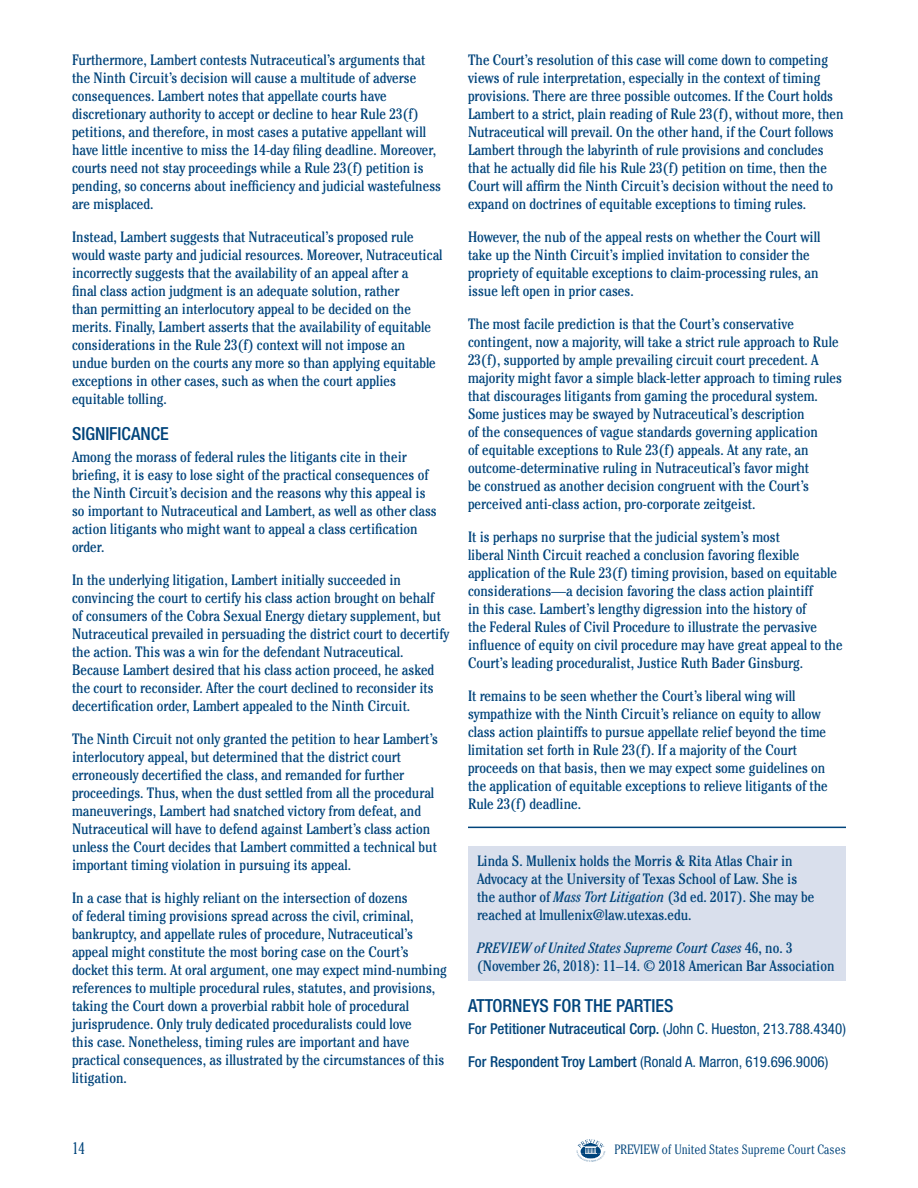
<style>
.page{position:relative;width:918px;height:1188px;background:#fff}
.page>*{position:absolute;margin:0;border:0;box-sizing:border-box;transform-origin:0 0}
.Body_A_Head{font:500 condensed 18px "Helvetica Neue LT Std";color:#00447b}
.t1{font:300 condensed 16.5px "Cheltenham Std";color:#00447b}
.Body{font:condensed 15px/18px "Cheltenham Std";color:#00447b}
.Body_Last_Paragraph{font:condensed 15px/18px "Cheltenham Std";color:#00447b}
.Author_Bio_First{font:condensed 15px/18px "Cheltenham Std";color:#00447b}
.Author_Bio_Last{font:condensed 15px/18px "Cheltenham Std";color:#00447b}
.Attorneys_Briefs{font:500 condensed 15px "Helvetica Neue LT Std";color:#00447b}
.Attorneys_Briefs-2{font:condensed 15px "Helvetica Neue LT Std";color:#00447b}
.t2{font:300 condensed 13.5px "Cheltenham Std";color:#00447b}
.s1{font-style:italic}
.s2{font-weight:400}
.s3{font-weight:500}
</style>
<div class="page">
<svg style="left:576px;top:1139px;width:30px;height:23px"></svg>
<hr style="left:468px;top:827px;width:378px;height:1px;background:#00447b">
<div style="left:468px;top:846px;width:378px;height:84px;background:#d9dfec"></div>
<div style="left:468px;top:930px;width:378px;height:51px;background:#d9dfec"></div>
<p class="Body" style="left:72px;top:50px;width:371px">Furthermore, Lambert contests Nutraceutical’s arguments that the Ninth Circuit’s decision will cause a multitude of adverse consequences. Lambert notes that appellate courts have discretionary authority to accept or decline to hear Rule 23(f) petitions, and therefore, in most cases a putative appellant will have little incentive to miss the 14-day filing deadline. Moreover, courts need not stay proceedings while a Rule 23(f) petition is pending, so concerns about inefficiency and judicial wastefulness are misplaced.</p>
<p class="Body" style="left:72px;top:227px;width:372px">Instead, Lambert suggests that Nutraceutical’s proposed rule would waste party and judicial resources. Moreover, Nutraceutical incorrectly suggests that the availability of an appeal after a<br>final class action judgment is an adequate solution, rather<br>than permitting an interlocutory appeal to be decided on the merits. Finally, Lambert asserts that the availability of equitable considerations in the Rule 23(f) context will not impose an undue burden on the courts any more so than applying equitable exceptions in other cases, such as when the court applies equitable tolling.</p>
<p class="Body_A_Head" style="left:72px;top:422px;width:98px">SIGNIFICANCE</p>
<p class="Body" style="left:72px;top:448px;width:366px">Among the morass of federal rules the litigants cite in their briefing, it is easy to lose sight of the practical consequences of the Ninth Circuit’s decision and the reasons why this appeal is so important to Nutraceutical and Lambert, as well as other class action litigants who might want to appeal a class certification order.</p>
<p class="Body" style="left:72px;top:571px;width:379px">In the underlying litigation, Lambert initially succeeded in convincing the court to certify his class action brought on behalf<br>of consumers of the Cobra Sexual Energy dietary supplement, but Nutraceutical prevailed in persuading the district court to decertify the action. This was a win for the defendant Nutraceutical.<br>Because Lambert desired that his class action proceed, he asked the court to reconsider. After the court declined to reconsider its decertification order, Lambert appealed to the Ninth Circuit.</p>
<p class="Body" style="left:72px;top:730px;width:367px">The Ninth Circuit not only granted the petition to hear Lambert’s interlocutory appeal, but determined that the district court erroneously decertified the class, and remanded for further proceedings. Thus, when the dust settled from all the procedural maneuverings, Lambert had snatched victory from defeat, and Nutraceutical will have to defend against Lambert’s class action unless the Court decides that Lambert committed a technical but important timing violation in pursuing its appeal.</p>
<p class="Body" style="left:72px;top:889px;width:376px">In a case that is highly reliant on the intersection of dozens<br>of federal timing provisions spread across the civil, criminal, bankruptcy, and appellate rules of procedure, Nutraceutical’s appeal might constitute the most boring case on the Court’s docket this term. At oral argument, one may expect mind-numbing references to multiple procedural rules, statutes, and provisions, taking the Court down a proverbial rabbit hole of procedural jurisprudence. Only truly dedicated proceduralists could love<br>this case. Nonetheless, timing rules are important and have practical consequences, as illustrated by the circumstances of this litigation.</p>
<p class="Body" style="left:468px;top:50px;width:377px">The Court’s resolution of this case will come down to competing views of rule interpretation, especially in the context of timing provisions. There are three possible outcomes. If the Court holds Lambert to a strict, plain reading of Rule 23(f), without more, then Nutraceutical will prevail. On the other hand, if the Court follows Lambert through the labyrinth of rule provisions and concludes that he actually did file his Rule 23(f) petition on time, then the Court will affirm the Ninth Circuit’s decision without the need to expand on doctrines of equitable exceptions to timing rules.</p>
<p class="Body" style="left:468px;top:227px;width:354px">However, the nub of the appeal rests on whether the Court will take up the Ninth Circuit’s implied invitation to consider the propriety of equitable exceptions to claim-processing rules, an issue left open in prior cases.</p>
<p class="Body" style="left:468px;top:314px;width:375px">The most facile prediction is that the Court’s conservative contingent, now a majority, will take a strict rule approach to Rule 23(f), supported by ample prevailing circuit court precedent. A majority might favor a simple black-letter approach to timing rules that discourages litigants from gaming the procedural system.<br>Some justices may be swayed by Nutraceutical’s description<br>of the consequences of vague standards governing application<br>of equitable exceptions to Rule 23(f) appeals. At any rate, an outcome-determinative ruling in Nutraceutical’s favor might<br>be construed as another decision congruent with the Court’s perceived anti-class action, pro-corporate zeitgeist.</p>
<p class="Body" style="left:468px;top:527px;width:376px">It is perhaps no surprise that the judicial system’s most<br>liberal Ninth Circuit reached a conclusion favoring flexible application of the Rule 23(f) timing provision, based on equitable considerations—a decision favoring the class action plaintiff<br>in this case. Lambert’s lengthy digression into the history of<br>the Federal Rules of Civil Procedure to illustrate the pervasive influence of equity on civil procedure may have great appeal to the Court’s leading proceduralist, Justice Ruth Bader Ginsburg.</p>
<p class="Body_Last_Paragraph" style="left:468px;top:686px;width:361px">It remains to be seen whether the Court’s liberal wing will sympathize with the Ninth Circuit’s reliance on equity to allow class action plaintiffs to pursue appellate relief beyond the time limitation set forth in Rule 23(f). If a majority of the Court proceeds on that basis, then we may expect some guidelines on the application of equitable exceptions to relieve litigants of the Rule 23(f) deadline.</p>
<p class="Author_Bio_First" style="left:477px;top:851px;width:339px">Linda S. Mullenix holds the Morris &amp; Rita Atlas Chair in Advocacy at the University of Texas School of Law. She is the author of <span class="s1">Mass Tort Litigation</span> (3d ed. 2017). She may be reached at lmullenix@law.utexas.edu.</p>
<p class="Author_Bio_Last" style="left:477px;top:938px;width:359px"><span class="s1">PREVIEW of United States Supreme Court Cases</span> 46, no. 3 (November 26, 2018): 11–14. © 2018 American Bar Association</p>
<p class="Body_A_Head" style="left:468px;top:995px;width:207px">ATTORNEYS FOR THE PARTIES</p>
<p class="Attorneys_Briefs" style="left:468px;top:1020px;width:379px">For Petitioner Nutraceutical Corp. <span class="s2">(John C. Hueston, 213.788.4340)</span></p>
<p class="Attorneys_Briefs-2" style="left:468px;top:1053px;width:362px"><span class="s3">For Respondent Troy Lambert</span> (Ronald A. Marron, 619.696.9006)</p>
<p class="t1" style="left:72px;top:1139px;width:14px">14</p>
<p class="t2" style="left:614px;top:1142px;width:233px">PREVIEW of United States Supreme Court Cases</p>
</div>
